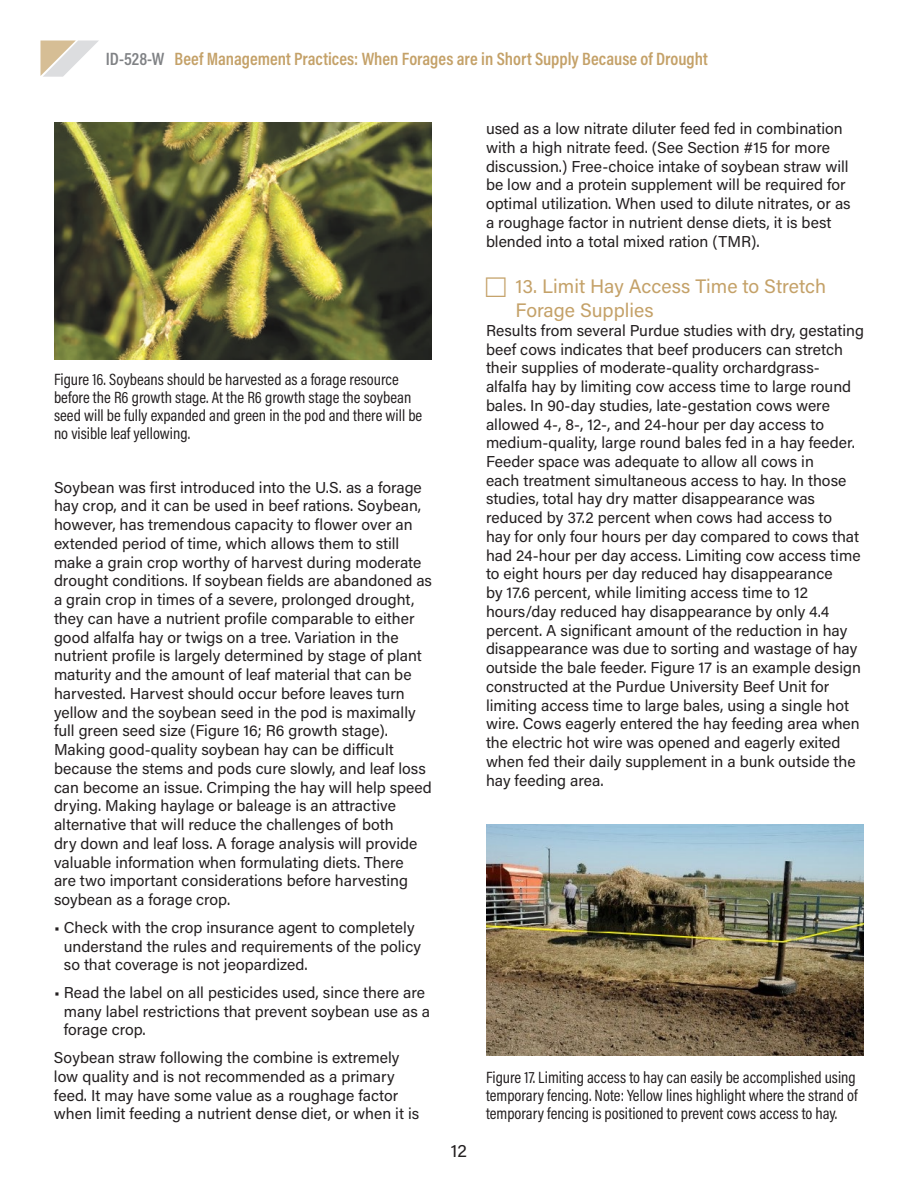
<style>
.page{position:relative;width:918px;height:1188px;background:#fff}
.page>*{position:absolute;margin:0;border:0;box-sizing:border-box;transform-origin:0 0}
.HEADING_2{font:19.5px/24px "Acumin Pro";color:#c4a168}
.t1{font:600 18px "Acumin Pro Cond";color:#c4a168}
.t2{font:18px "Acumin Pro";color:#231f20}
.t3{font:16.5px/18px "Acumin Pro Cond";color:#231f20}
.Body_copy{font:15.75px/18.8px "Acumin Pro";color:#231f20}
.s1{color:#808285}
</style>
<div class="page">
<svg style="left:40px;top:40px;width:59px;height:37px"></svg>
<img style="left:486px;top:824px;width:378px;height:231px">
<img style="left:54px;top:123px;width:378px;height:236px">
<p class="t1" style="left:106px;top:47px;width:603px"><span class="s1">ID-528-W</span> Beef Management Practices: When Forages are in Short Supply Because of Drought</p>
<p class="t3" style="left:54px;top:370px;width:370px">Figure 16. Soybeans should be harvested as a forage resource before the R6 growth stage. At the R6 growth stage the soybean seed will be fully expanded and green in the pod and there will be no visible leaf yellowing.</p>
<p class="Body_copy" style="left:54px;top:477px;width:380px">Soybean was first introduced into the U.S. as a forage hay crop, and it can be used in beef rations. Soybean, however, has tremendous capacity to flower over an extended period of time, which allows them to still make a grain crop worthy of harvest during moderate drought conditions. If soybean fields are abandoned as a grain crop in times of a severe, prolonged drought, they can have a nutrient profile comparable to either good alfalfa hay or twigs on a tree. Variation in the nutrient profile is largely determined by stage of plant maturity and the amount of leaf material that can be harvested. Harvest should occur before leaves turn yellow and the soybean seed in the pod is maximally full green seed size (Figure 16; R6 growth stage).<br>Making good-quality soybean hay can be difficult because the stems and pods cure slowly, and leaf loss can become an issue. Crimping the hay will help speed drying. Making haylage or baleage is an attractive alternative that will reduce the challenges of both<br>dry down and leaf loss. A forage analysis will provide valuable information when formulating diets. There<br>are two important considerations before harvesting soybean as a forage crop.</p>
<p class="Body_copy" style="left:64px;top:917px;width:359px;text-indent:-10px">• Check with the crop insurance agent to completely understand the rules and requirements of the policy so that coverage is not jeopardized.</p>
<p class="Body_copy" style="left:64px;top:982px;width:368px;text-indent:-10px">• Read the label on all pesticides used, since there are many label restrictions that prevent soybean use as a forage crop.</p>
<p class="Body_copy" style="left:54px;top:1048px;width:367px">Soybean straw following the combine is extremely low quality and is not recommended as a primary feed. It may have some value as a roughage factor when limit feeding a nutrient dense diet, or when it is</p>
<p class="Body_copy" style="left:486px;top:119px;width:366px">used as a low nitrate diluter feed fed in combination with a high nitrate feed. (See Section #15 for more discussion.) Free-choice intake of soybean straw will be low and a protein supplement will be required for optimal utilization. When used to dilute nitrates, or as a roughage factor in nutrient dense diets, it is best blended into a total mixed ration (TMR).</p>
<p class="HEADING_2" style="left:515px;top:273px;width:312px">13. Limit Hay Access Time to Stretch<br>Forage Supplies</p>
<p class="Body_copy" style="left:486px;top:320px;width:380px">Results from several Purdue studies with dry, gestating beef cows indicates that beef producers can stretch their supplies of moderate-quality orchardgrass&shy;alfalfa hay by limiting cow access time to large round bales. In 90-day studies, late-gestation cows were allowed 4-, 8-, 12-, and 24-hour per day access to medium-quality, large round bales fed in a hay feeder.<br>Feeder space was adequate to allow all cows in<br>each treatment simultaneous access to hay. In those studies, total hay dry matter disappearance was reduced by 37.2 percent when cows had access to<br>hay for only four hours per day compared to cows that had 24-hour per day access. Limiting cow access time to eight hours per day reduced hay disappearance<br>by 17.6 percent, while limiting access time to 12 hours/day reduced hay disappearance by only 4.4 percent. A significant amount of the reduction in hay disappearance was due to sorting and wastage of hay outside the bale feeder. Figure 17 is an example design constructed at the Purdue University Beef Unit for limiting access time to large bales, using a single hot wire. Cows eagerly entered the hay feeding area when the electric hot wire was opened and eagerly exited when fed their daily supplement in a bunk outside the hay feeding area.</p>
<p class="t2" style="left:451px;top:1138px;width:18px">12</p>
<p class="t3" style="left:486px;top:1068px;width:373px">Figure 17. Limiting access to hay can easily be accomplished using temporary fencing. Note: Yellow lines highlight where the strand of temporary fencing is positioned to prevent cows access to hay.</p>
</div>
